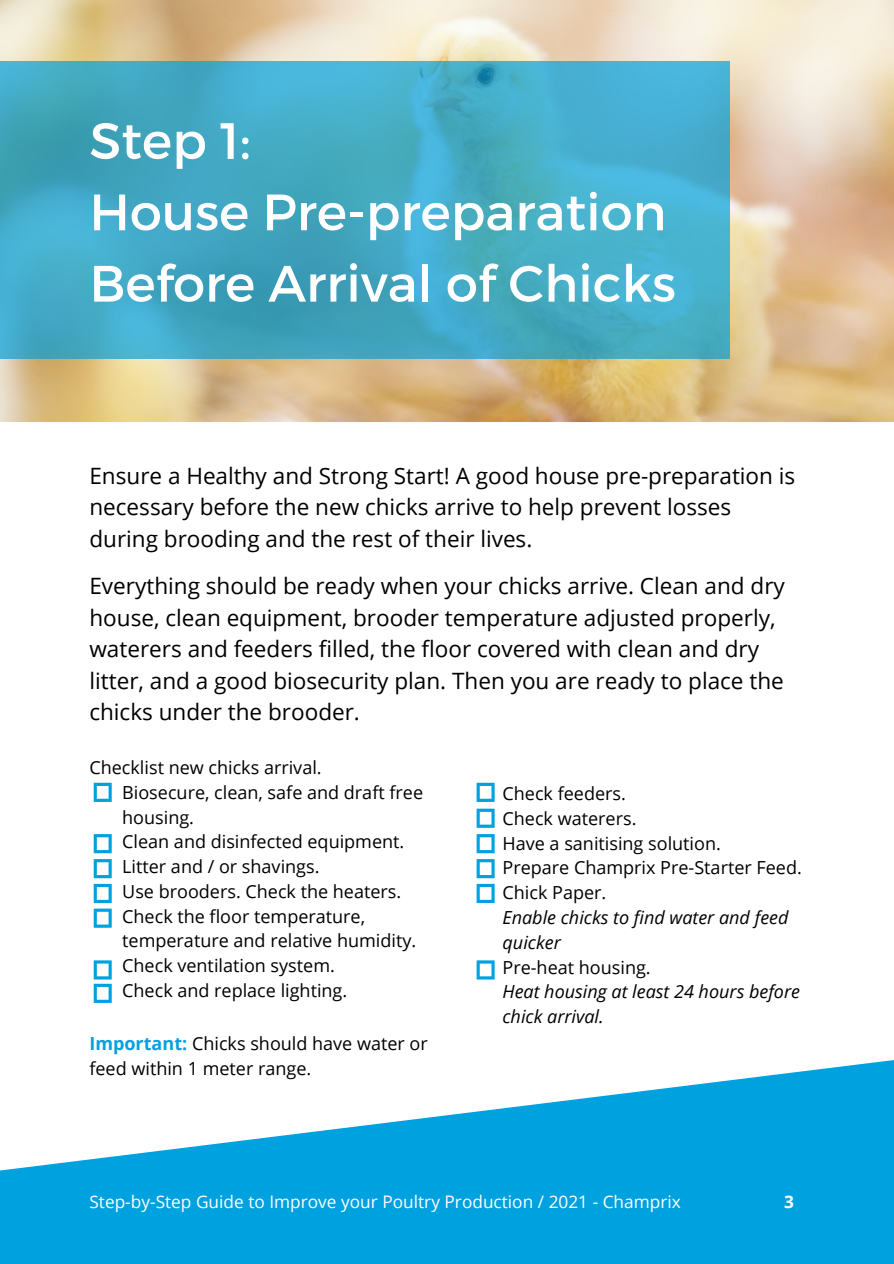
<style>
.page{position:relative;width:894px;height:1264px;background:#fff}
.page>*{position:absolute;margin:0;border:0;box-sizing:border-box;transform-origin:0 0}
.t1{font:51px/71.2px "Montserrat";color:#fff}
.t2{font:22.5px/31.5px "Open Sans";color:#000}
.t3{font:18px/24.8px "Open Sans";color:#000}
.t4{font:italic 18px/24.8px "Open Sans";color:#000}
.t5{font:17.25px "Open Sans";color:#fff}
.t6{font:700 17.25px "Open Sans";color:#fff}
.s1{font-weight:700;color:#00a1df}
</style>
<div class="page">
<svg style="left:0;top:1060px;width:893px;height:203px;fill:#00a1df"></svg>
<img style="left:0;top:0;width:893px;height:421px">
<svg style="left:0;top:62px;width:728px;height:297px;background:#43aac6"></svg>
<svg style="left:94px;top:782px;width:18px;height:20px"></svg>
<svg style="left:94px;top:834px;width:18px;height:19px"></svg>
<svg style="left:94px;top:859px;width:18px;height:68px"></svg>
<svg style="left:94px;top:960px;width:18px;height:42px"></svg>
<svg style="left:476px;top:960px;width:18px;height:19px"></svg>
<svg style="left:476px;top:782px;width:18px;height:20px"></svg>
<svg style="left:476px;top:808px;width:18px;height:19px"></svg>
<svg style="left:476px;top:834px;width:18px;height:19px"></svg>
<svg style="left:476px;top:859px;width:18px;height:44px"></svg>
<h1 class="t1" style="left:89px;top:103px;width:588px">Step 1:<br>House Pre-preparation<br>Before Arrival of Chicks</h1>
<p class="t2" style="left:89px;top:459px;width:707px">Ensure a Healthy and Strong Start! A good house pre-preparation is necessary before the new chicks arrive to help prevent losses during brooding and the rest of their lives.</p>
<p class="t2" style="left:89px;top:569px;width:696px">Everything should be ready when your chicks arrive. Clean and dry house, clean equipment, brooder temperature adjusted properly, waterers and feeders filled, the floor covered with clean and dry litter, and a good biosecurity plan. Then you are ready to place the chicks under the brooder.</p>
<p class="t3" style="left:122px;top:754px;width:302px;text-indent:-33px">Checklist new chicks arrival.<br>Biosecure, clean, safe and draft free housing.<br>Clean and disinfected equipment.<br>Litter and / or shavings.<br>Use brooders. Check the heaters.<br>Check the floor temperature, temperature and relative humidity.<br>Check ventilation system.<br>Check and replace lighting.</p>
<p class="t3" style="left:89px;top:1031px;width:340px"><span class="s1">Important:</span> Chicks should have water or feed within 1 meter range.</p>
<p class="t3" style="left:502px;top:780px;width:301px">Check feeders.<br>Check waterers.<br>Have a sanitising solution.<br>Prepare Champrix Pre-Starter Feed.<br>Chick Paper.</p>
<p class="t4" style="left:502px;top:904px;width:287px">Enable chicks to find water and feed quicker</p>
<p class="t3" style="left:502px;top:954px;width:150px">Pre-heat housing.</p>
<p class="t4" style="left:502px;top:979px;width:299px">Heat housing at least 24 hours before chick arrival.</p>
<p class="t5" style="left:89px;top:1189px;width:592px">Step-by-Step Guide to Improve your Poultry Production / 2021 - Champrix</p>
<p class="t6" style="left:783px;top:1189px;width:11px">3</p>
</div>
